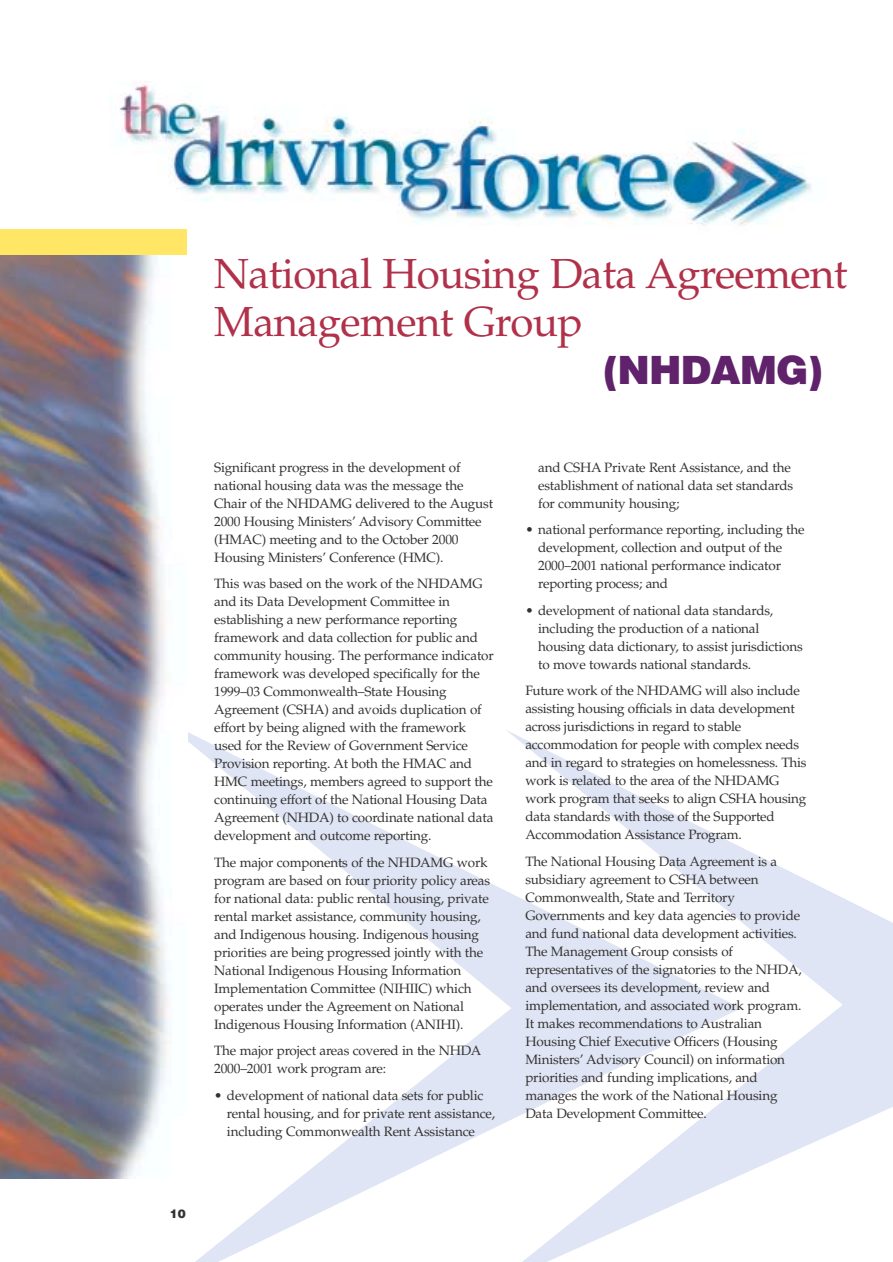
<style>
.page{position:relative;width:893px;height:1262px;background:#fff}
.page>*{position:absolute;margin:0;border:0;box-sizing:border-box;transform-origin:0 0}
.t1{font:42px/48px "Palatino";letter-spacing:-.015em;color:#b03149}
.t2{font:900 39px "Helvetica";letter-spacing:-.02em;color:#60226b}
.t3{font:13.5px/18px "Palatino";letter-spacing:-.015em;color:#343231}
.t4{font:900 12px "Helvetica";color:#343231}
</style>
<div class="page">
<img style="left:109px;top:81px;width:703px;height:149px">
<svg style="left:741px;top:847px;width:151px;height:328px;fill:#dfe5f4"></svg>
<svg style="left:188px;top:730px;width:553px;height:531px"></svg>
<div style="left:0;top:230px;width:187px;height:25px;background:#ffe664"></div>
<img style="left:0;top:255px;width:171px;height:923px">
<p class="t4" style="left:170px;top:1209px;width:18px">10</p>
<h1 class="t1" style="left:214px;top:254px;width:635px">National Housing Data Agreement<br>Management Group</h1>
<h2 class="t2" style="left:603px;top:355px;width:221px">(NHDAMG)</h2>
<p class="t3" style="left:214px;top:460px;width:280px">Significant progress in the development of national housing data was the message the Chair of the NHDAMG delivered to the August 2000 Housing Ministers’ Advisory Committee (HMAC) meeting and to the October 2000<br>Housing Ministers’ Conference (HMC).</p>
<p class="t3" style="left:214px;top:576px;width:281px">This was based on the work of the NHDAMG and its Data Development Committee in establishing a new performance reporting framework and data collection for public and community housing. The performance indicator framework was developed specifically for the 1999–03 Commonwealth–State Housing Agreement (CSHA) and avoids duplication of effort by being aligned with the framework used for the Review of Government Service Provision reporting. At both the HMAC and HMC meetings, members agreed to support the continuing effort of the National Housing Data Agreement (NHDA) to coordinate national data development and outcome reporting.</p>
<p class="t3" style="left:214px;top:854px;width:277px">The major components of the NHDAMG work program are based on four priority policy areas for national data: public rental housing, private rental market assistance, community housing, and Indigenous housing. Indigenous housing priorities are being progressed jointly with the National Indigenous Housing Information Implementation Committee (NIHIIC) which operates under the Agreement on National Indigenous Housing Information (ANIHI).</p>
<p class="t3" style="left:214px;top:1043px;width:269px">The major project areas covered in the NHDA<br>2000–2001 work program are:</p>
<p class="t3" style="left:227px;top:1088px;width:270px;text-indent:-13px">• development of national data sets for public rental housing, and for private rent assistance, including Commonwealth Rent Assistance</p>
<p class="t3" style="left:538px;top:459px;width:256px">and CSHA Private Rent Assistance, and the establishment of national data set standards for community housing;</p>
<p class="t3" style="left:538px;top:522px;width:268px;text-indent:-13px">• national performance reporting, including the development, collection and output of the 2000–2001 national performance indicator reporting process; and</p>
<p class="t3" style="left:538px;top:602px;width:266px;text-indent:-13px">• development of national data standards, including the production of a national housing data dictionary, to assist jurisdictions to move towards national standards.</p>
<p class="t3" style="left:525px;top:683px;width:282px">Future work of the NHDAMG will also include assisting housing officials in data development across jurisdictions in regard to stable accommodation for people with complex needs and in regard to strategies on homelessness. This work is related to the area of the NHDAMG work program that seeks to align CSHA housing data standards with those of the Supported Accommodation Assistance Program.</p>
<p class="t3" style="left:525px;top:853px;width:278px">The National Housing Data Agreement is a subsidiary agreement to CSHA between Commonwealth, State and Territory Governments and key data agencies to provide and fund national data development activities.<br>The Management Group consists of representatives of the signatories to the NHDA, and oversees its development, review and implementation, and associated work program.<br>It makes recommendations to Australian Housing Chief Executive Officers (Housing Ministers’ Advisory Council) on information priorities and funding implications, and manages the work of the National Housing Data Development Committee.</p>
</div>
